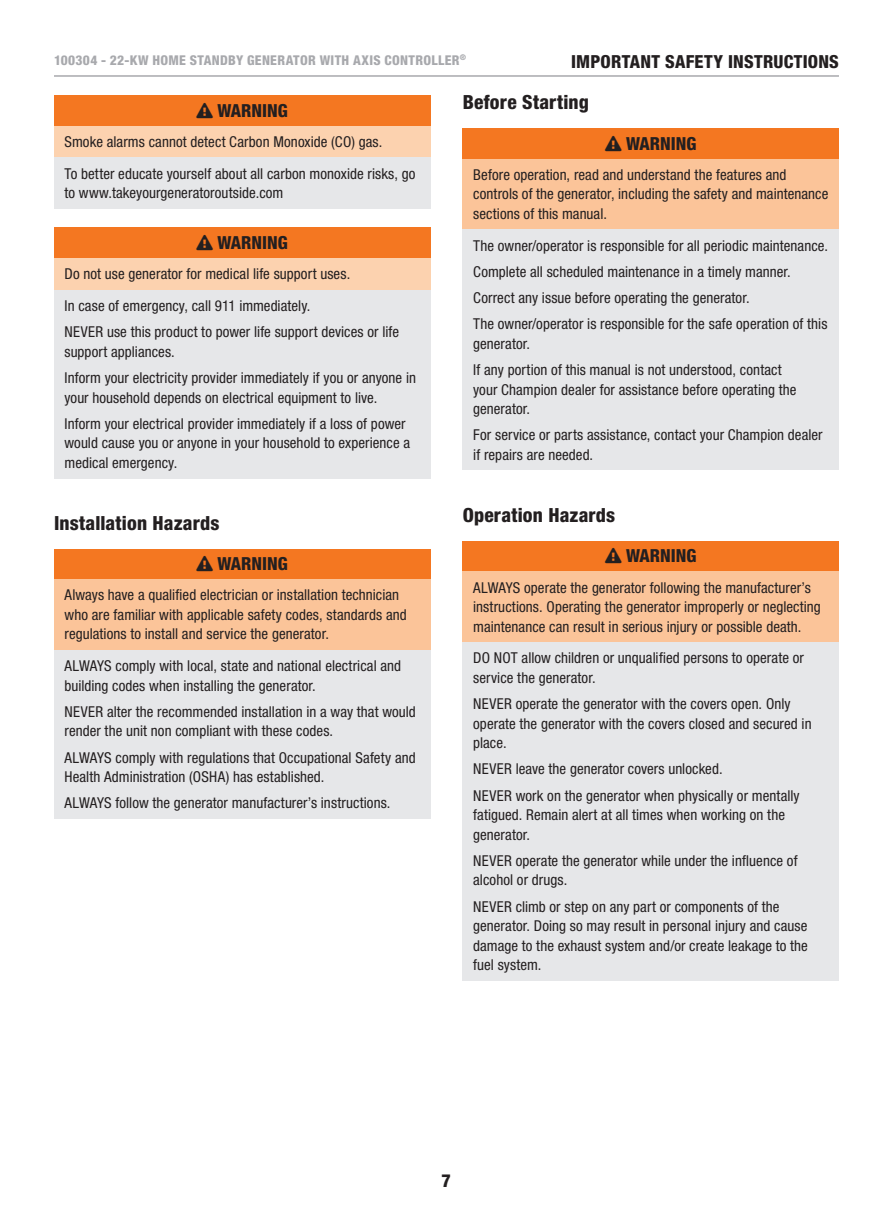
<style>
.page{position:relative;width:893px;height:1212px;background:#fff}
.page>*{position:absolute;margin:0;border:0;box-sizing:border-box;transform-origin:0 0}
.t1{font:800 condensed 19.5px "Helvetica Neue LT Std";letter-spacing:.01em;color:#231f20}
.t2{font:800 condensed 18px "Helvetica Neue LT Std";color:#231f20}
.t3{font:condensed 15px/19.5px "Helvetica Neue LT Std";letter-spacing:.005em;color:#231f20}
.t4{font:800 condensed 13.5px "Helvetica Neue LT Std";letter-spacing:.025em;color:#a8a9ad}
</style>
<div class="page">
<hr style="left:54px;top:75px;width:785px;height:2px;background:#a8a9ad">
<div style="left:54px;top:96px;width:376px;height:30px;background:#f47721"></div>
<div style="left:54px;top:126px;width:376px;height:32px;background:#fcd2af"></div>
<div style="left:54px;top:158px;width:376px;height:51px;background:#e6e7e9"></div>
<div style="left:54px;top:228px;width:376px;height:30px;background:#f47721"></div>
<div style="left:54px;top:258px;width:376px;height:32px;background:#fcd2af"></div>
<div style="left:54px;top:290px;width:376px;height:188px;background:#e6e7e9"></div>
<div style="left:54px;top:549px;width:376px;height:30px;background:#f47721"></div>
<div style="left:54px;top:579px;width:376px;height:71px;background:#fbc499"></div>
<div style="left:54px;top:650px;width:376px;height:169px;background:#e6e7e9"></div>
<div style="left:463px;top:128px;width:376px;height:31px;background:#f47721"></div>
<div style="left:463px;top:159px;width:376px;height:70px;background:#fbc499"></div>
<div style="left:463px;top:229px;width:376px;height:241px;background:#e6e7e9"></div>
<div style="left:463px;top:541px;width:376px;height:30px;background:#f47721"></div>
<div style="left:463px;top:571px;width:376px;height:71px;background:#fbc499"></div>
<div style="left:463px;top:642px;width:376px;height:338px;background:#e6e7e9"></div>
<p class="t4" style="left:54px;top:52px;width:414px">100304 - 22-kW HOME STANDBY GENERATOR WITH aXis CONTROLLER<sup>®</sup></p>
<p class="t2" style="left:571px;top:50px;width:17px">Important</p>
<p class="t2" style="left:665px;top:50px;width:40px">Safety</p>
<p class="t2" style="left:728px;top:50px;width:16px">Instructions</p>
<p class="t2" style="left:196px;top:99px;width:93px">❑ WARNING</p>
<p class="t3" style="left:64px;top:126px;width:353px;line-height:31.7px">Smoke alarms cannot detect Carbon Monoxide (CO) gas.<br>To better educate yourself about all carbon monoxide risks, go</p>
<p class="t3" style="left:64px;top:183px;width:220px">to www.takeyourgeneratoroutside.com</p>
<p class="t2" style="left:196px;top:232px;width:93px">❑ WARNING</p>
<p class="t3" style="left:64px;top:258px;width:287px;line-height:31.7px">Do not use generator for medical life support uses.<br>In case of emergency, call 911 immediately.</p>
<p class="t3" style="left:64px;top:322px;width:336px">NEVER use this product to power life support devices or life support appliances.</p>
<p class="t3" style="left:64px;top:368px;width:353px">Inform your electricity provider immediately if you or anyone in your household depends on electrical equipment to live.</p>
<p class="t3" style="left:64px;top:414px;width:347px">Inform your electrical provider immediately if a loss of power would cause you or anyone in your household to experience a medical emergency.</p>
<h1 class="t1" style="left:54px;top:511px;width:167px">Installation Hazards</h1>
<p class="t2" style="left:196px;top:553px;width:93px">❑ WARNING</p>
<p class="t3" style="left:64px;top:585px;width:344px">Always have a qualified electrician or installation technician who are familiar with applicable safety codes, standards and regulations to install and service the generator.</p>
<p class="t3" style="left:64px;top:656px;width:338px">ALWAYS comply with local, state and national electrical and building codes when installing the generator.</p>
<p class="t3" style="left:64px;top:702px;width:353px">NEVER alter the recommended installation in a way that would render the unit non compliant with these codes.</p>
<p class="t3" style="left:64px;top:747px;width:353px">ALWAYS comply with regulations that Occupational Safety and<br>Health Administration (OSHA) has established.</p>
<p class="t3" style="left:64px;top:793px;width:327px">ALWAYS follow the generator manufacturer’s instructions.</p>
<h1 class="t1" style="left:463px;top:90px;width:128px">Before Starting</h1>
<p class="t2" style="left:605px;top:132px;width:93px">❑ WARNING</p>
<p class="t3" style="left:473px;top:165px;width:357px">Before operation, read and understand the features and controls of the generator, including the safety and maintenance sections of this manual.</p>
<p class="t3" style="left:473px;top:232px;width:356px;line-height:26.2px">The owner/operator is responsible for all periodic maintenance.<br>Complete all scheduled maintenance in a timely manner.<br>Correct any issue before operating the generator.<br>The owner/operator is responsible for the safe operation of this</p>
<p class="t3" style="left:473px;top:330px;width:310px;line-height:26.2px">generator.<br>If any portion of this manual is not understood, contact</p>
<p class="t3" style="left:473px;top:379px;width:325px">your Champion dealer for assistance before operating the generator.</p>
<p class="t3" style="left:473px;top:425px;width:351px">For service or parts assistance, contact your Champion dealer if repairs are needed.</p>
<h1 class="t1" style="left:463px;top:503px;width:154px">Operation Hazards</h1>
<p class="t2" style="left:605px;top:545px;width:93px">❑ WARNING</p>
<p class="t3" style="left:473px;top:577px;width:349px">ALWAYS operate the generator following the manufacturer’s instructions. Operating the generator improperly or neglecting maintenance can result in serious injury or possible death.</p>
<p class="t3" style="left:473px;top:648px;width:332px">DO NOT allow children or unqualified persons to operate or service the generator.</p>
<p class="t3" style="left:473px;top:694px;width:340px">NEVER operate the generator with the covers open. Only operate the generator with the covers closed and secured in place.</p>
<p class="t3" style="left:473px;top:756px;width:328px;line-height:26.2px">NEVER leave the generator covers unlocked.<br>NEVER work on the generator when physically or mentally</p>
<p class="t3" style="left:473px;top:805px;width:313px">fatigued. Remain alert at all times when working on the generator.</p>
<p class="t3" style="left:473px;top:851px;width:326px">NEVER operate the generator while under the influence of alcohol or drugs.</p>
<p class="t3" style="left:473px;top:896px;width:336px">NEVER climb or step on any part or components of the generator. Doing so may result in personal injury and cause damage to the exhaust system and/or create leakage to the fuel system.</p>
<p class="t2" style="left:442px;top:1169px;width:11px">7</p>
</div>
